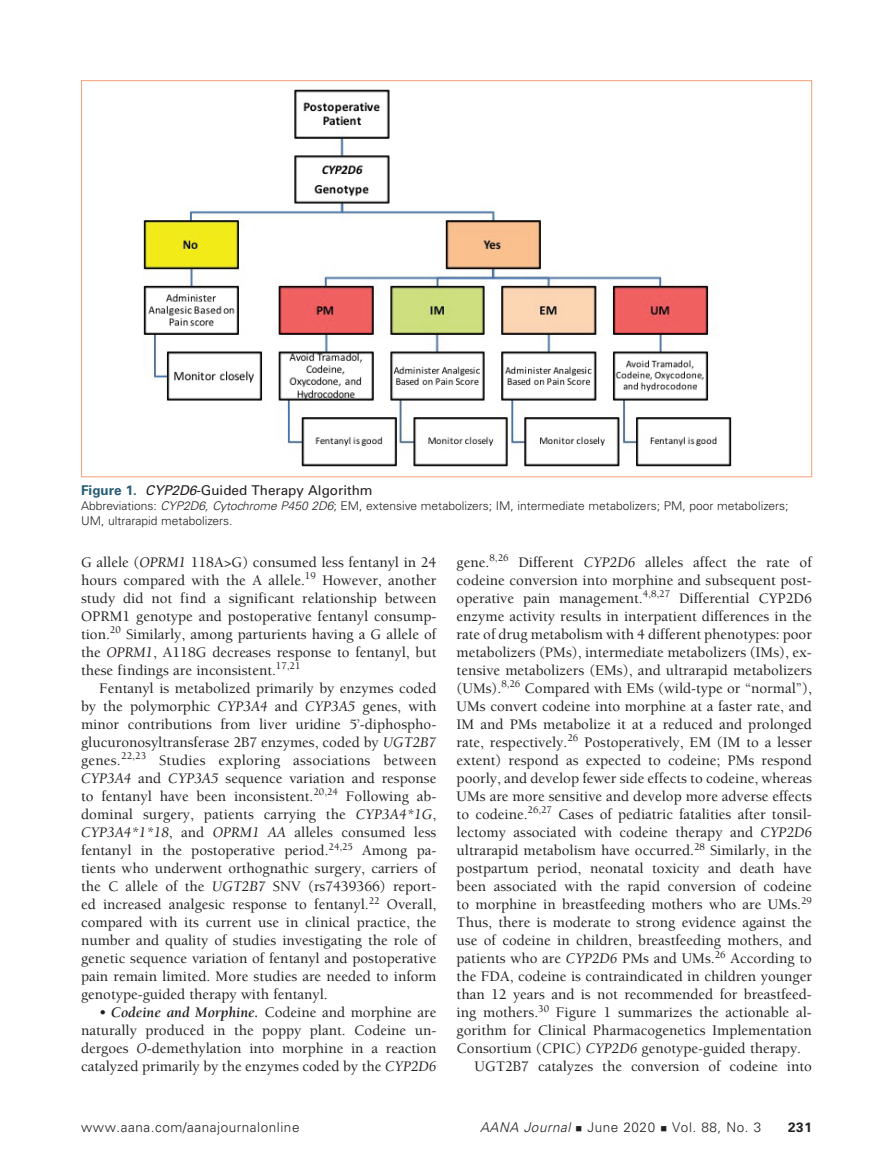
<style>
.page{position:relative;width:878px;height:1175px;background:#fff}
.page>*{position:absolute;margin:0;border:0;box-sizing:border-box;transform-origin:0 0}
.t1{font:500 15px/18px "Berkeley";color:#231f20;text-align:justify}
.t2{font:300 13.5px "Univers";letter-spacing:.04em;color:#231f20}
.t3{font:13.5px "Univers";color:#231f20}
.t4{font:700 13.5px "Univers";color:#231f20}
.t5{font:300 12px/15px "Univers";color:#231f20}
.s1{font-weight:700;color:#235d73}
.s2{font-style:italic}
.s3{font-weight:400;font-style:italic}
.s4{font-weight:700;font-style:italic}
</style>
<div class="page">
<img style="left:143px;top:89px;width:589px;height:378px">
<p class="t3" style="left:81px;top:482px;width:293px"><span class="s1">Figure 1.</span> <span class="s2">CYP2D6</span>-Guided Therapy Algorithm</p>
<p class="t5" style="left:81px;top:498px;width:708px">Abbreviations: <span class="s2">CYP2D6, Cytochrome P450 2D6</span>; EM, extensive metabolizers; IM, intermediate metabolizers; PM, poor metabolizers;<br>UM, ultrarapid metabolizers.</p>
<p class="t1" style="left:81px;top:554px;width:357px">G allele (<span class="s3">OPRM1</span> 118A&gt;G) consumed less fentanyl in 24 hours compared with the A allele.<sup>19</sup> However, another study did not find a significant relationship between OPRM1 genotype and postoperative fentanyl consump&shy;tion.<sup>20</sup> Similarly, among parturients having a G allele of the <span class="s3">OPRM1</span>, A118G decreases response to fentanyl, but these findings are inconsistent.<sup>17,21</sup></p>
<p class="t1" style="left:81px;top:680px;width:357px;text-indent:18px">Fentanyl is metabolized primarily by enzymes coded by the polymorphic <span class="s3">CYP3A4</span> and <span class="s3">CYP3A5</span> genes, with minor contributions from liver uridine 5’-diphospho&shy;glucuronosyltransferase 2B7 enzymes, coded by <span class="s3">UGT2B7 </span>genes.<sup>22,23</sup> Studies exploring associations between <span class="s3">CYP3A4</span> and <span class="s3">CYP3A5</span> sequence variation and response to fentanyl have been inconsistent.<sup>20,24</sup> Following ab&shy;dominal surgery, patients carrying the <span class="s3">CYP3A4*1G</span>, <span class="s3">CYP3A4*1*18</span>, and <span class="s3">OPRM1 AA</span> alleles consumed less fentanyl in the postoperative period.<sup>24,25</sup> Among pa&shy;tients who underwent orthognathic surgery, carriers of the C allele of the <span class="s3">UGT2B7</span> SNV (rs7439366) report&shy;ed increased analgesic response to fentanyl.<sup>22</sup> Overall, compared with its current use in clinical practice, the number and quality of studies investigating the role of genetic sequence variation of fentanyl and postoperative pain remain limited. More studies are needed to inform genotype-guided therapy with fentanyl.</p>
<p class="t1" style="left:81px;top:1004px;width:357px;text-indent:18px">• <span class="s4">Codeine and Morphine.</span> Codeine and morphine are naturally produced in the poppy plant. Codeine un&shy;dergoes <span class="s3">O</span>-demethylation into morphine in a reaction catalyzed primarily by the enzymes coded by the <span class="s3">CYP2D6</span></p>
<p class="t1" style="left:456px;top:554px;width:357px">gene.<sup>8,26</sup> Different <span class="s3">CYP2D6</span> alleles affect the rate of</p>
<p class="t1" style="left:456px;top:572px;width:357px">codeine conversion into morphine and subsequent post-</p>
<p class="t1" style="left:456px;top:590px;width:357px">operative pain management.<sup>4,8,27</sup> Differential CYP2D6</p>
<p class="t1" style="left:456px;top:608px;width:357px">enzyme activity results in interpatient differences in the</p>
<p class="t1" style="left:456px;top:626px;width:357px">rate of drug metabolism with 4 different phenotypes: poor</p>
<p class="t1" style="left:456px;top:644px;width:357px">metabolizers (PMs), intermediate metabolizers (IMs), ex-</p>
<p class="t1" style="left:456px;top:662px;width:357px">tensive metabolizers (EMs), and ultrarapid metabolizers</p>
<p class="t1" style="left:456px;top:680px;width:357px">(UMs).<sup>8,26</sup> Compared with EMs (wild-type or “normal”),</p>
<p class="t1" style="left:456px;top:698px;width:357px">UMs convert codeine into morphine at a faster rate, and</p>
<p class="t1" style="left:456px;top:716px;width:357px">IM and PMs metabolize it at a reduced and prolonged</p>
<p class="t1" style="left:456px;top:734px;width:357px">rate, respectively.<sup>26</sup> Postoperatively, EM (IM to a lesser</p>
<p class="t1" style="left:456px;top:752px;width:357px">extent) respond as expected to codeine; PMs respond</p>
<p class="t1" style="left:456px;top:770px;width:357px">poorly, and develop fewer side effects to codeine, whereas</p>
<p class="t1" style="left:456px;top:788px;width:357px">UMs are more sensitive and develop more adverse effects</p>
<p class="t1" style="left:456px;top:806px;width:357px">to codeine.<sup>26,27</sup> Cases of pediatric fatalities after tonsil-</p>
<p class="t1" style="left:456px;top:824px;width:357px">lectomy associated with codeine therapy and <span class="s3">CYP2D6</span></p>
<p class="t1" style="left:456px;top:842px;width:357px">ultrarapid metabolism have occurred.<sup>28</sup> Similarly, in the</p>
<p class="t1" style="left:456px;top:860px;width:357px">postpartum period, neonatal toxicity and death have</p>
<p class="t1" style="left:456px;top:878px;width:357px">been associated with the rapid conversion of codeine</p>
<p class="t1" style="left:456px;top:896px;width:357px">to morphine in breastfeeding mothers who are UMs.<sup>29</sup></p>
<p class="t1" style="left:456px;top:914px;width:357px">Thus, there is moderate to strong evidence against the</p>
<p class="t1" style="left:456px;top:932px;width:357px">use of codeine in children, breastfeeding mothers, and</p>
<p class="t1" style="left:456px;top:950px;width:357px">patients who are <span class="s3">CYP2D6</span> PMs and UMs.<sup>26</sup> According to</p>
<p class="t1" style="left:456px;top:968px;width:357px">the FDA, codeine is contraindicated in children younger</p>
<p class="t1" style="left:456px;top:986px;width:357px">than 12 years and is not recommended for breastfeed-</p>
<p class="t1" style="left:456px;top:1004px;width:357px">ing mothers.<sup>30</sup> Figure 1 summarizes the actionable al-</p>
<p class="t1" style="left:456px;top:1022px;width:357px">gorithm for Clinical Pharmacogenetics Implementation</p>
<p class="t1" style="left:456px;top:1040px;width:346px">Consortium (CPIC) <span class="s3">CYP2D6</span> genotype-guided therapy.</p>
<p class="t1" style="left:474px;top:1058px;width:339px">UGT2B7 catalyzes the conversion of codeine into</p>
<p class="t2" style="left:81px;top:1119px;width:220px">www.aana.com/aanajournalonline</p>
<p class="t2" style="left:480px;top:1119px;width:283px"><span class="s2">AANA Journal</span> ■ June 2020 ■ Vol. 88, No. 3</p>
<p class="t4" style="left:788px;top:1119px;width:25px">231</p>
</div>
